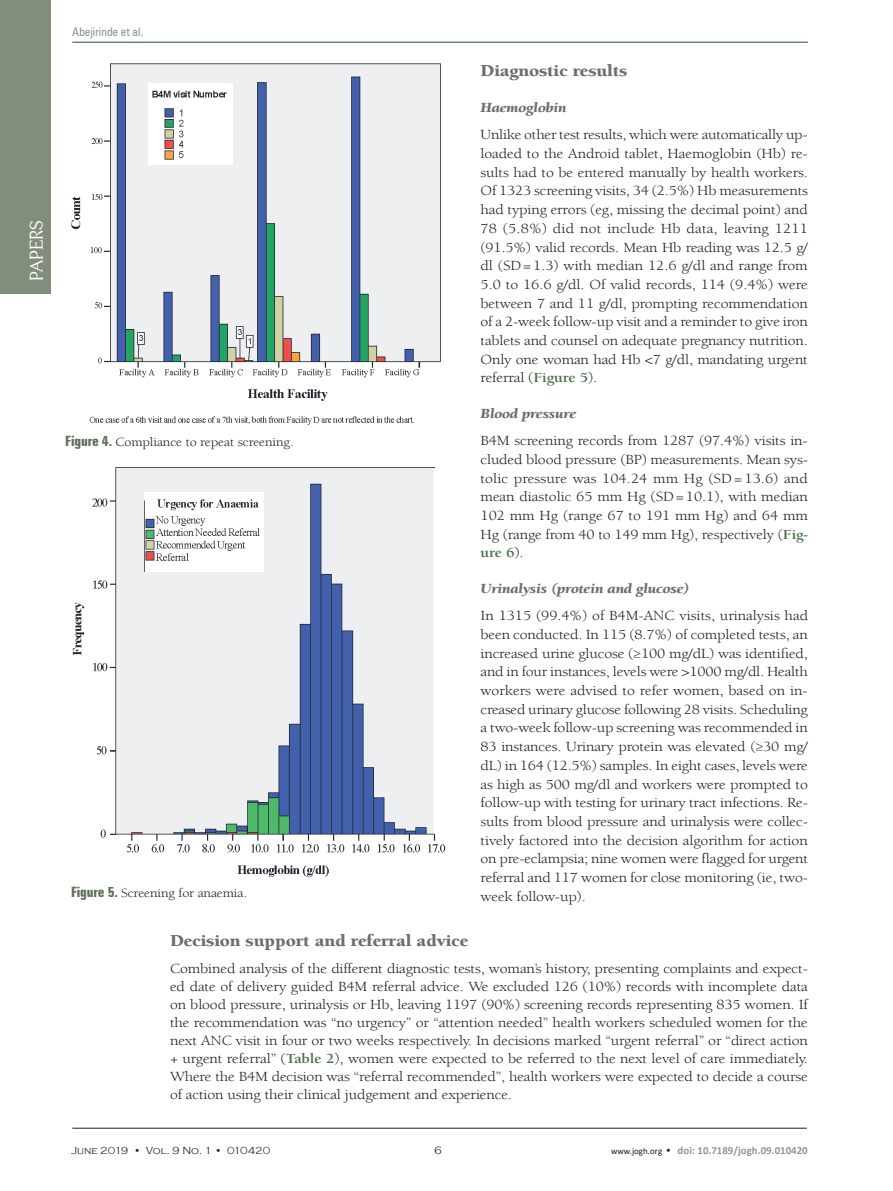
<style>
.page{position:relative;width:893px;height:1191px;background:#fff}
.page>*{position:absolute;margin:0;border:0;box-sizing:border-box;transform-origin:0 0}
.t1{font:18px "Centabel";color:#fff}
.t2{font:900 17.1px "Berkeley Std";letter-spacing:-.01em;color:#6c6d70;scale:1.11 1}
.t3{font:14.25px/18.8px "Berkeley Std";letter-spacing:-.01em;color:#231f20;text-align:justify;scale:1.11 1}
.t4{font:italic 900 14.25px "Berkeley Std";letter-spacing:-.01em;color:#6c6d70;scale:1.11 1}
.t5{font:12.9px "Berkeley Std";letter-spacing:-.01em;color:#231f20;scale:1.11 1}
.t6{font:condensed 12px "Zurich BT";color:#939598}
.t7{font:700 10.95px "Calibri";color:#939598}
.t8{font:300 10.95px "Copperplate Gothic";color:#231f20}
.t9{font:300 10.5px "Copperplate Gothic";letter-spacing:-.005em;color:#231f20}
.s1{font-weight:700;color:#477045}
.s2{font-family:"Zurich BT";font-weight:700;font-stretch:extra-condensed;font-size:14.25px;color:#5f6f5b}
.s3{font-weight:400;font-size:9px;color:#231f20}
.s4{font-family:"Copperplate Gothic";font-weight:300;color:#231f20}
</style>
<div class="page">
<hr style="left:72px;top:1128px;width:735px;height:1px;background:#231f20">
<hr style="left:72px;top:42px;width:736px;height:1px;background:#244d32">
<div style="left:0;top:0;width:51px;height:293px;background:#838d7c"></div>
<img style="left:71px;top:63px;width:370px;height:362px">
<img style="left:148px;top:84px;width:84px;height:80px">
<img style="left:72px;top:467px;width:374px;height:410px">
<img style="left:144px;top:492px;width:119px;height:79px">
<div style="left:435px;top:468px;width:13px;height:366px;background:#fff"></div>
<p class="t1" style="left:26px;top:281px;width:63px;rotate:-90deg">PAPERS</p>
<p class="t6" style="left:72px;top:25px;width:72px">Abejirinde et al.</p>
<p class="t2" style="left:480px;top:62px;width:134px">Diagnostic results</p>
<p class="t4" style="left:480px;top:100px;width:79px">Haemoglobin</p>
<p class="t3" style="left:480px;top:126px;width:297px">Unlike other test results, which were automatically up&shy;loaded to the Android tablet, Haemoglobin (Hb) re&shy;sults had to be entered manually by health workers.<br>Of 1323 screening visits, 34 (2.5%) Hb measurements had typing errors (eg, missing the decimal point) and 78 (5.8%) did not include Hb data, leaving 1211 (91.5%) valid records. Mean Hb reading was 12.5 g/ dl (SD=1.3) with median 12.6 g/dl and range from 5.0 to 16.6 g/dl. Of valid records, 114 (9.4%) were between 7 and 11 g/dl, prompting recommendation of a 2-week follow-up visit and a reminder to give iron tablets and counsel on adequate pregnancy nutrition.<br>Only one woman had Hb &lt;7 g/dl, mandating urgent referral (<span class="s1">Figure 5</span>).</p>
<p class="t4" style="left:480px;top:406px;width:88px">Blood pressure</p>
<p class="t3" style="left:480px;top:431px;width:297px">B4M screening records from 1287 (97.4%) visits in&shy;cluded blood pressure (BP) measurements. Mean sys&shy;tolic pressure was 104.24 mm Hg (SD= 13.6) and mean diastolic 65 mm Hg (SD=10.1), with median 102 mm Hg (range 67 to 191 mm Hg) and 64 mm Hg (range from 40 to 149 mm Hg), respectively (<span class="s1">Fig&shy;ure 6</span>).</p>
<p class="t4" style="left:481px;top:581px;width:190px">Urinalysis (protein and glucose)</p>
<p class="t3" style="left:481px;top:606px;width:297px">In 1315 (99.4%) of B4M-ANC visits, urinalysis had been conducted. In 115 (8.7%) of completed tests, an increased urine glucose (≥100 mg/dL) was identified, and in four instances, levels were &gt;1000 mg/dl. Health workers were advised to refer women, based on in&shy;creased urinary glucose following 28 visits. Scheduling a two-week follow-up screening was recommended in 83 instances. Urinary protein was elevated (≥30 mg/ dL) in 164 (12.5%) samples. In eight cases, levels were as high as 500 mg/dl and workers were prompted to follow-up with testing for urinary tract infections. Re&shy;sults from blood pressure and urinalysis were collec&shy;tively factored into the decision algorithm for action on pre-eclampsia; nine women were flagged for urgent referral and 117 women for close monitoring (ie, two&shy;week follow-up).</p>
<p class="t5" style="left:65px;top:435px;width:207px"><span class="s2">Figure 4.</span> Compliance to repeat screening.</p>
<p class="t5" style="left:71px;top:886px;width:160px"><span class="s2">Figure 5.</span> Screening for anaemia.</p>
<p class="t2" style="left:170px;top:932px;width:270px">Decision support and referral advice</p>
<p class="t3" style="left:170px;top:959px;width:576px;line-height:18px">Combined analysis of the different diagnostic tests, woman’s history, presenting complaints and expect&shy;ed date of delivery guided B4M referral advice. We excluded 126 (10%) records with incomplete data on blood pressure, urinalysis or Hb, leaving 1197 (90%) screening records representing 835 women. If the recommendation was “no urgency” or “attention needed” health workers scheduled women for the next ANC visit in four or two weeks respectively. In decisions marked “urgent referral” or “direct action + urgent referral” (<span class="s1">Table 2</span>), women were expected to be referred to the next level of care immediately.<br>Where the B4M decision was “referral recommended”, health workers were expected to decide a course of action using their clinical judgement and experience.</p>
<p class="t9" style="left:71px;top:1144px;width:201px">June 2019 • Vol. 9 No. 1 • 010420</p>
<p class="t8" style="left:434px;top:1144px;width:9px">6</p>
<p class="t7" style="left:611px;top:1142px;width:198px"><span class="s3">www.jogh.org</span> <span class="s4">•</span> doi: 10.7189/jogh.09.010420</p>
</div>
